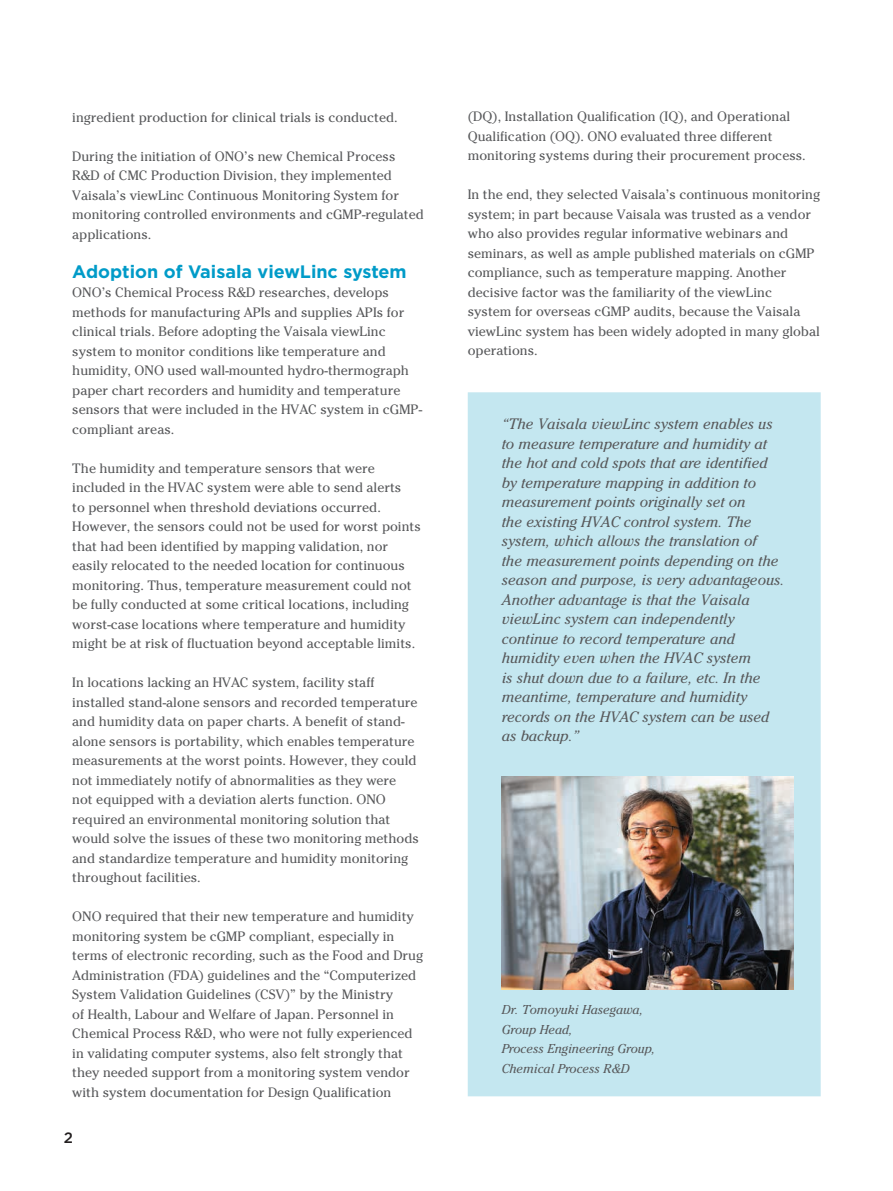
<style>
.page{position:relative;width:893px;height:1191px;background:#fff}
.page>*{position:absolute;margin:0;border:0;box-sizing:border-box;transform-origin:0 0}
.t1{font:700 18px "Gotham";color:#009bc8}
.t2{font:italic 15px/19.5px "Cheltenham Std";color:#57585a}
.t3{font:500 15px "Gotham";color:#231f20}
.t4{font:13.5px/19.5px "Cheltenham Std";color:#57585a}
.t5{font:italic 12.75px/19.5px "Cheltenham Std";color:#57585a}
</style>
<div class="page">
<div style="left:468px;top:392px;width:353px;height:704px;background:#c4e7f0"></div>
<img style="left:502px;top:776px;width:291px;height:213px">
<p class="t4" style="left:72px;top:107px;width:327px">ingredient production for clinical trials is conducted.</p>
<p class="t4" style="left:72px;top:146px;width:353px">During the initiation of ONO’s new Chemical Process R&amp;D of CMC Production Division, they implemented Vaisala’s viewLinc Continuous Monitoring System for monitoring controlled environments and cGMP-regulated applications.</p>
<h1 class="t1" style="left:72px;top:259px;width:336px">Adoption of Vaisala viewLinc system</h1>
<p class="t4" style="left:72px;top:283px;width:351px">ONO’s Chemical Process R&amp;D researches, develops methods for manufacturing APIs and supplies APIs for clinical trials. Before adopting the Vaisala viewLinc system to monitor conditions like temperature and humidity, ONO used wall-mounted hydro-thermograph paper chart recorders and humidity and temperature sensors that were included in the HVAC system in cGMP&shy;compliant areas.</p>
<p class="t4" style="left:72px;top:458px;width:350px">The humidity and temperature sensors that were included in the HVAC system were able to send alerts<br>to personnel when threshold deviations occurred.<br>However, the sensors could not be used for worst points that had been identified by mapping validation, nor easily relocated to the needed location for continuous monitoring. Thus, temperature measurement could not be fully conducted at some critical locations, including worst-case locations where temperature and humidity might be at risk of fluctuation beyond acceptable limits.</p>
<p class="t4" style="left:72px;top:673px;width:348px">In locations lacking an HVAC system, facility staff installed stand-alone sensors and recorded temperature and humidity data on paper charts. A benefit of stand&shy;alone sensors is portability, which enables temperature measurements at the worst points. However, they could not immediately notify of abnormalities as they were not equipped with a deviation alerts function. ONO required an environmental monitoring solution that would solve the issues of these two monitoring methods and standardize temperature and humidity monitoring throughout facilities.</p>
<p class="t4" style="left:72px;top:907px;width:352px">ONO required that their new temperature and humidity monitoring system be cGMP compliant, especially in terms of electronic recording, such as the Food and Drug Administration (FDA) guidelines and the “Computerized System Validation Guidelines (CSV)” by the Ministry<br>of Health, Labour and Welfare of Japan. Personnel in Chemical Process R&amp;D, who were not fully experienced in validating computer systems, also felt strongly that they needed support from a monitoring system vendor with system documentation for Design Qualification</p>
<p class="t3" style="left:64px;top:1128px;width:11px">2</p>
<p class="t4" style="left:468px;top:107px;width:340px">(DQ), Installation Qualification (IQ), and Operational<br>Qualification (OQ). ONO evaluated three different monitoring systems during their procurement process.</p>
<p class="t4" style="left:468px;top:185px;width:354px">In the end, they selected Vaisala’s continuous monitoring system; in part because Vaisala was trusted as a vendor who also provides regular informative webinars and seminars, as well as ample published materials on cGMP compliance, such as temperature mapping. Another decisive factor was the familiarity of the viewLinc<br>system for overseas cGMP audits, because the Vaisala viewLinc system has been widely adopted in many global operations.</p>
<p class="t2" style="left:502px;top:414px;width:284px">“The Vaisala viewLinc system enables us to measure temperature and humidity at the hot and cold spots that are identified by temperature mapping in addition to measurement points originally set on<br>the existing HVAC control system. The system, which allows the translation of<br>the measurement points depending on the season and purpose, is very advantageous.<br>Another advantage is that the Vaisala viewLinc system can independently continue to record temperature and humidity even when the HVAC system<br>is shut down due to a failure, etc. In the meantime, temperature and humidity records on the HVAC system can be used as backup.”</p>
<p class="t5" style="left:502px;top:1000px;width:155px">Dr. Tomoyuki Hasegawa,<br>Group Head,<br>Process Engineering Group,<br>Chemical Process R&amp;D</p>
</div>
